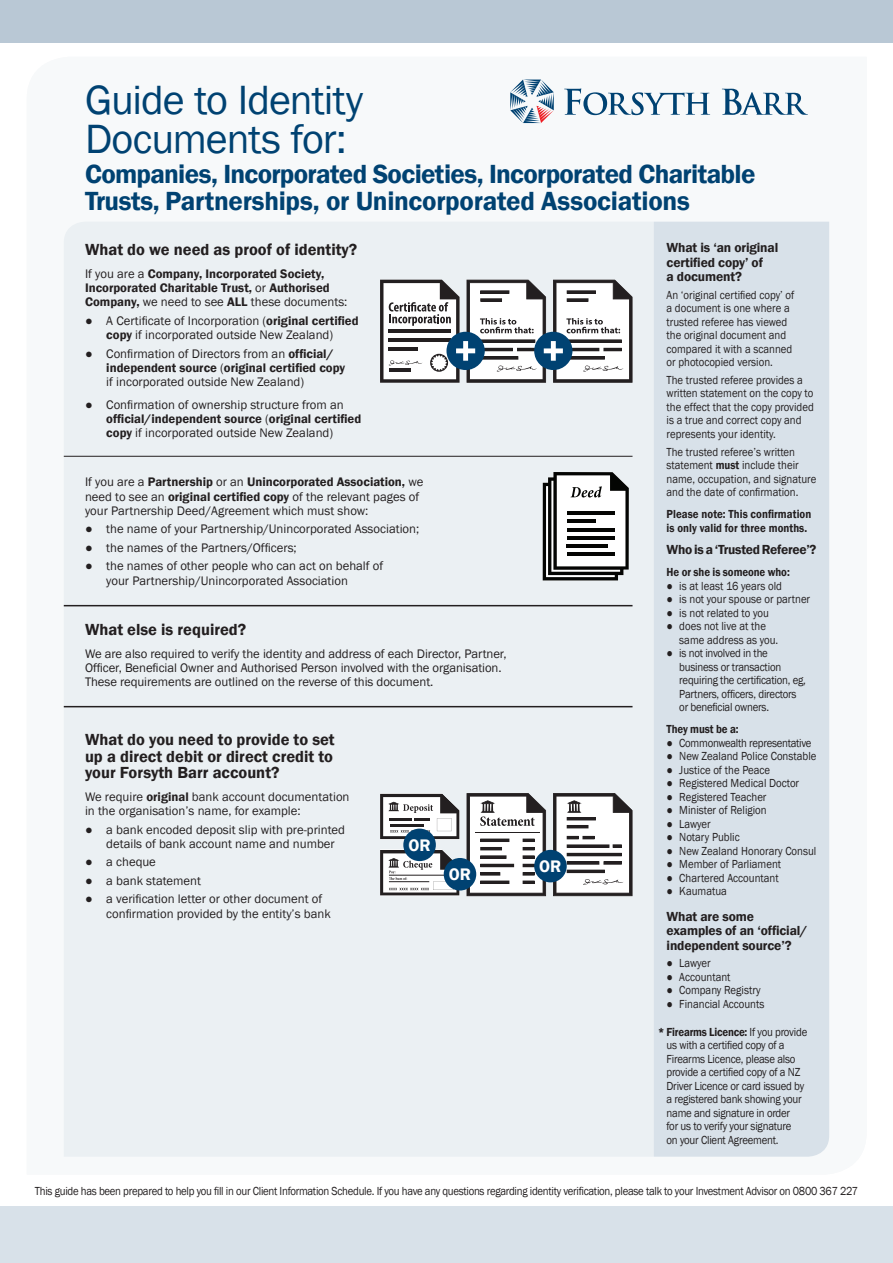
<style>
.page{position:relative;width:893px;height:1263px;background:#fff}
.page>*{position:absolute;margin:0;border:0;box-sizing:border-box;transform-origin:0 0}
.t1{font:42px/39px "Franklin Gothic";letter-spacing:-.025em;color:#004272}
.t2{font:600 27px/27px "Franklin Gothic";letter-spacing:-.02em;color:#004272}
.t3{font:600 17.25px "Franklin Gothic";color:#fff}
.t4{font:600 16.5px/16.5px "Franklin Gothic";color:#231f20;text-align:justify}
.t5{font:600 13.5px/14.2px "Franklin Gothic";letter-spacing:-.01em;color:#231f20}
.t6{font:12.75px/14.2px "Franklin Gothic";color:#231f20}
.t7{font:600 12.75px/14.2px "Franklin Gothic";color:#231f20}
.t8{font:12px/13.5px "Franklin Gothic";color:#231f20;scale:.9 1}
.t9{font:12px/13.5px "Franklin Gothic";letter-spacing:-.02em;color:#231f20;scale:.9 1}
.t10{font:12px "Franklin Gothic";letter-spacing:-.025em;color:#231f20;scale:.9 1}
.t11{font:600 12px/13.5px "Franklin Gothic";letter-spacing:.005em;color:#231f20;scale:.9 1}
.s1{font-weight:400}
.s2{font-weight:600}
</style>
<div class="page">
<div style="left:0;top:0;width:893px;height:43px;background:#b9c8d5"></div>
<div style="left:0;top:1206px;width:893px;height:57px;background:#d8e1e9"></div>
<svg style="left:510px;top:80px;width:44px;height:43px"></svg>
<svg style="left:722px;top:89px;width:86px;height:26px"></svg>
<svg style="left:564px;top:88px;width:146px;height:27px"></svg>
<div style="left:64px;top:222px;width:590px;height:935px;background:#ebf0f3"></div>
<div style="left:654px;top:222px;width:175px;height:935px;background:#d8e1e9"></div>
<hr style="left:64px;top:605px;width:568px;height:1px;background:#231f20">
<hr style="left:64px;top:456px;width:568px;height:1px;background:#231f20">
<hr style="left:64px;top:706px;width:568px;height:1px;background:#231f20">
<svg style="left:543px;top:472px;width:86px;height:108px"></svg>
<hr style="left:567px;top:511px;width:47px;height:4px;background:#040503">
<hr style="left:567px;top:520px;width:28px;height:3px;background:#040503">
<hr style="left:567px;top:528px;width:47px;height:3px;background:#040503">
<hr style="left:567px;top:536px;width:47px;height:3px;background:#040503">
<hr style="left:567px;top:544px;width:41px;height:4px;background:#040503">
<hr style="left:567px;top:553px;width:47px;height:3px;background:#040503">
<svg style="left:380px;top:280px;width:252px;height:103px"></svg>
<svg style="left:466px;top:793px;width:80px;height:103px"></svg>
<svg style="left:553px;top:793px;width:79px;height:103px"></svg>
<svg style="left:380px;top:793px;width:80px;height:47px"></svg>
<svg style="left:380px;top:849px;width:80px;height:47px"></svg>
<div style="left:403px;top:828px;width:33px;height:33px;background:#004272;border-radius:50%"></div>
<div style="left:444px;top:858px;width:32px;height:32px;background:#004272;border-radius:50%"></div>
<div style="left:534px;top:850px;width:33px;height:32px;background:#004272;border-radius:50%"></div>
<h1 class="t1" style="left:85px;top:82px;width:280px">Guide to Identity<br>Documents for:</h1>
<h2 class="t2" style="left:85px;top:161px;width:672px">Companies, Incorporated Societies, Incorporated Charitable<br>Trusts, Partnerships, or Unincorporated Associations</h2>
<p class="t4" style="left:85px;top:241px;width:274px">What do we need as proof of identity?</p>
<p class="t7" style="left:85px;top:267px;width:264px"><span class="s1">If you are a</span> Company, Incorporated Society,<br>Incorporated Charitable Trust, <span class="s1">or</span> Authorised<br>Company, <span class="s1">we need to see</span> ALL <span class="s1">these documents:</span></p>
<p class="t6" style="left:85px;top:314px;width:275px;text-align:center">● A Certificate of Incorporation (<span class="s2">original certified copy</span> if incorporated outside New Zealand)</p>
<p class="t6" style="left:106px;top:346px;width:240px;text-indent:-21px">● Confirmation of Directors from an <span class="s2">official/ independent source</span> (<span class="s2">original certified copy </span>if incorporated outside New Zealand)</p>
<p class="t6" style="left:106px;top:398px;width:256px;text-indent:-21px">● Confirmation of ownership structure from an <span class="s2">official/independent source</span> (<span class="s2">original certified copy</span> if incorporated outside New Zealand)</p>
<p class="t5" style="left:666px;top:241px;width:113px">What is ‘an original certified copy’ of<br>a document?</p>
<p class="t8" style="left:666px;top:288px;width:144px">An ‘original certified copy’ of a document is one where a trusted referee has viewed the original document and compared it with a scanned or photocopied version.</p>
<p class="t8" style="left:666px;top:373px;width:165px">The trusted referee provides a written statement on the copy to the effect that the copy provided is a true and correct copy and represents your identity.</p>
<p class="t8" style="left:666px;top:445px;width:168px">The trusted referee’s written statement <span class="s2">must</span> include their name, occupation, and signature and the date of confirmation.</p>
<p class="t11" style="left:666px;top:507px;width:162px">Please note: This confirmation is only valid for three months.</p>
<p class="t5" style="left:666px;top:543px;width:151px">Who is a ‘Trusted Referee’?</p>
<p class="t11" style="left:666px;top:566px;width:138px">He or she is someone who:</p>
<p class="t8" style="left:666px;top:579px;width:130px">● is at least 16 years old</p>
<p class="t8" style="left:666px;top:593px;width:161px">● is not your spouse or partner</p>
<p class="t8" style="left:666px;top:606px;width:115px">● is not related to you</p>
<p class="t8" style="left:679px;top:620px;width:112px;text-indent:-13px">● does not live at the same address as you.</p>
<p class="t9" style="left:679px;top:647px;width:142px;text-indent:-13px">● is not involved in the business or transaction requiring the certification, eg,<br>Partners, officers, directors or beneficial owners.</p>
<p class="t11" style="left:666px;top:723px;width:82px">They must be a:</p>
<p class="t10" style="left:666px;top:735px;width:163px">● Commonwealth representative</p>
<p class="t8" style="left:666px;top:750px;width:168px">● New Zealand Police Constable</p>
<p class="t8" style="left:666px;top:763px;width:117px">● Justice of the Peace</p>
<p class="t8" style="left:666px;top:777px;width:149px">● Registered Medical Doctor</p>
<p class="t8" style="left:666px;top:790px;width:113px">● Registered Teacher</p>
<p class="t8" style="left:666px;top:804px;width:113px">● Minister of Religion</p>
<p class="t8" style="left:666px;top:817px;width:51px">● Lawyer</p>
<p class="t8" style="left:666px;top:831px;width:83px">● Notary Public</p>
<p class="t8" style="left:666px;top:844px;width:168px">● New Zealand Honorary Consul</p>
<p class="t8" style="left:666px;top:858px;width:129px">● Member of Parliament</p>
<p class="t8" style="left:666px;top:871px;width:126px">● Chartered Accountant</p>
<p class="t8" style="left:666px;top:885px;width:69px">● Kaumatua</p>
<p class="t6" style="left:85px;top:475px;width:340px">If you are a <span class="s2">Partnership</span> or an <span class="s2">Unincorporated Association,</span> we need to see an <span class="s2">original certified copy</span> of the relevant pages of your Partnership Deed/Agreement which must show:</p>
<p class="t6" style="left:85px;top:522px;width:336px">● the name of your Partnership/Unincorporated Association;</p>
<p class="t6" style="left:85px;top:541px;width:213px">● the names of the Partners/Officers;</p>
<p class="t6" style="left:106px;top:559px;width:279px;text-indent:-21px">● the names of other people who can act on behalf of your Partnership/Unincorporated Association</p>
<p class="t4" style="left:85px;top:621px;width:163px">What else is required?</p>
<p class="t6" style="left:85px;top:647px;width:423px">We are also required to verify the identity and address of each Director, Partner,<br>Officer, Beneficial Owner and Authorised Person involved with the organisation.<br>These requirements are outlined on the reverse of this document.</p>
<p class="t4" style="left:85px;top:731px;width:251px">What do you need to provide to set up a direct debit or direct credit to your Forsyth Barr account?</p>
<p class="t6" style="left:85px;top:790px;width:266px">We require <span class="s2">original</span> bank account documentation in the organisation’s name, for example:</p>
<p class="t6" style="left:106px;top:822px;width:240px;text-indent:-21px">● a bank encoded deposit slip with pre-printed details of bank account name and number</p>
<p class="t6" style="left:85px;top:855px;width:72px">● a cheque</p>
<p class="t6" style="left:85px;top:874px;width:118px">● a bank statement</p>
<p class="t6" style="left:106px;top:892px;width:226px;text-indent:-21px">● a verification letter or other document of confirmation provided by the entity’s bank</p>
<h3 class="t3" style="left:408px;top:834px;width:24px">OR</h3>
<h3 class="t3" style="left:539px;top:856px;width:24px">OR</h3>
<h3 class="t3" style="left:449px;top:864px;width:24px">OR</h3>
<p class="t5" style="left:666px;top:910px;width:142px">What are some examples of an ‘official/ independent source’?</p>
<p class="t8" style="left:666px;top:957px;width:51px">● Lawyer</p>
<p class="t8" style="left:666px;top:970px;width:73px">● Accountant</p>
<p class="t8" style="left:666px;top:984px;width:106px">● Company Registry</p>
<p class="t8" style="left:666px;top:997px;width:110px">● Financial Accounts</p>
<p class="t9" style="left:666px;top:1025px;width:158px;text-indent:-8px"><span class="s2">* Firearms Licence:</span> If you provide us with a certified copy of a<br>Firearms Licence, please also provide a certified copy of a NZ<br>Driver Licence or card issued by a registered bank showing your name and signature in order<br>for us to verify your signature<br>on your Client Agreement.</p>
<p class="t10" style="left:35px;top:1183px;width:916px">This guide has been prepared to help you fill in our Client Information Schedule. If you have any questions regarding identity verification, please talk to your Investment Advisor on 0800 367 227</p>
</div>
